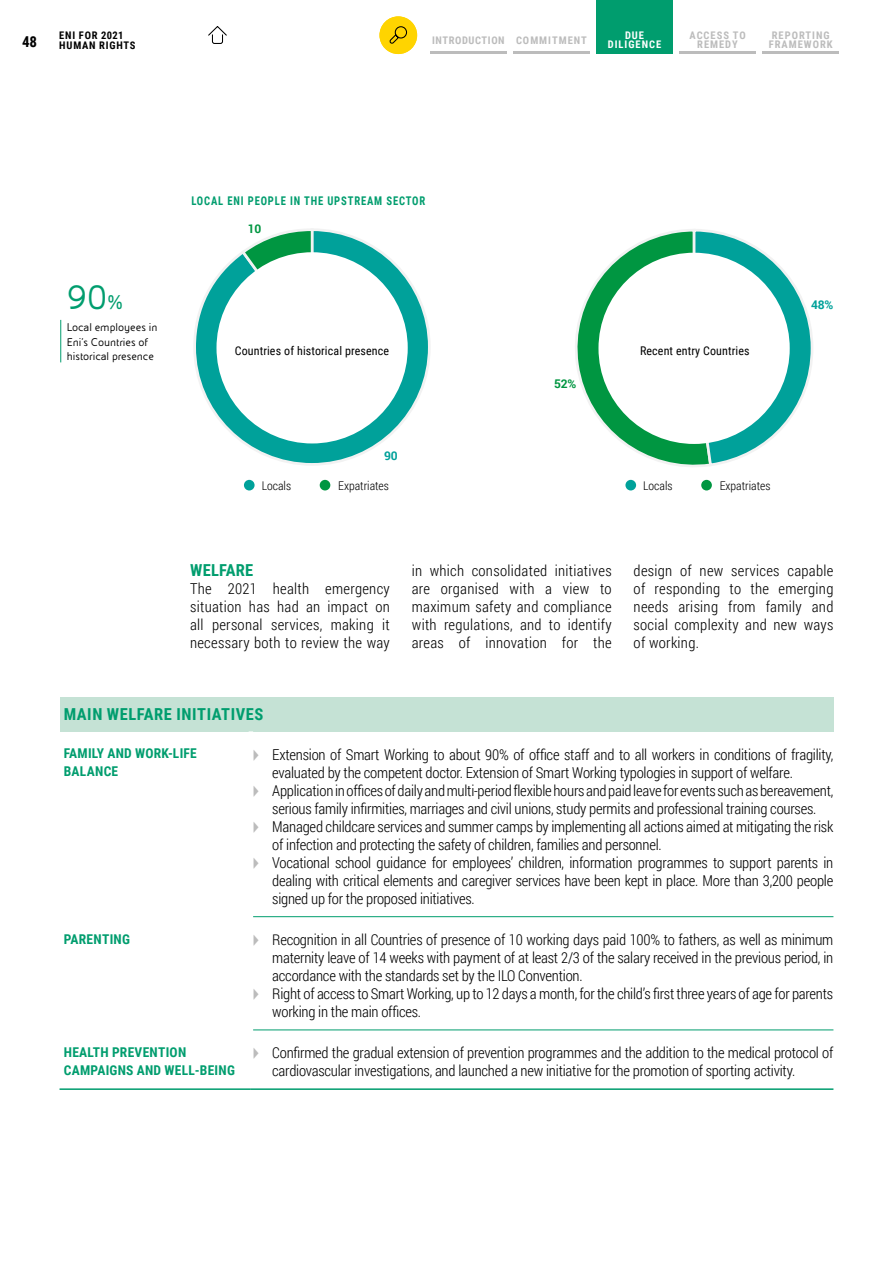
<style>
.page{position:relative;width:893px;height:1263px;background:#fff}
.page>*{position:absolute;margin:0;border:0;box-sizing:border-box;transform-origin:0 0}
.t1{font:36px "Eni Exp";color:#009d6e}
.t2{font:700 16.5px "Roboto Condensed";letter-spacing:.035em;color:#009d6e}
.t3{font:700 16.5px "Roboto Condensed";letter-spacing:.015em;color:#009d6e}
.t4{font:300 15px/18px "Roboto Condensed";letter-spacing:-.015em;color:#000;text-align:justify}
.t5{font:700 15px "Roboto Condensed";color:#000}
.t6{font:700 13.5px/18px "Roboto Condensed";letter-spacing:.02em;color:#009d6e}
.t7{font:12px/14.4px "Eni Exp";color:#000}
.t8{font:12px "Roboto Condensed";letter-spacing:.01em;color:#000}
.t9{font:300 12px "Roboto Condensed";color:#000}
.t10{font:700 12px "Roboto Condensed";letter-spacing:.08em;color:#009d6e;scale:.88 1}
.t11{font:700 12px "Roboto";color:#00a19a}
.t12{font:700 12px "Roboto";color:#009641}
.t13{font:700 10.5px/9px "Roboto Condensed";letter-spacing:.095em;color:#bcbcbc;text-align:center}
.t14{font:700 10.5px "Roboto Condensed";letter-spacing:.075em;color:#000}
.t15{font:700 10.5px "Roboto Condensed";letter-spacing:.055em;color:#bcbcbc}
.t16{font:700 10.5px/9px "Roboto Condensed";letter-spacing:.095em;color:#fff;text-align:center}
.s1{font-size:21px}
.s2{color:#bcbcbc}
</style>
<div class="page">
<hr style="left:60px;top:320px;width:1px;height:42px;background:#009d6e">
<div style="left:244px;top:480px;width:11px;height:10px;background:#00a19a;border-radius:50%"></div>
<div style="left:320px;top:480px;width:10px;height:10px;background:#009641;border-radius:50%"></div>
<div style="left:625px;top:480px;width:11px;height:10px;background:#00a19a;border-radius:50%"></div>
<div style="left:701px;top:480px;width:11px;height:10px;background:#009641;border-radius:50%"></div>
<svg style="left:575px;top:229px;width:238px;height:238px"></svg>
<div style="left:598px;top:253px;width:192px;height:191px;background:#fff;border-radius:50%"></div>
<svg style="left:194px;top:229px;width:236px;height:236px"></svg>
<svg style="left:239px;top:228px;width:77px;height:57px"></svg>
<div style="left:216px;top:252px;width:192px;height:191px;background:#fff;border-radius:50%"></div>
<div style="left:60px;top:697px;width:773px;height:34px;background:#c5e2d5"></div>
<hr style="left:253px;top:916px;width:580px;height:1px;background:#009d6e">
<hr style="left:253px;top:1029px;width:580px;height:1px;background:#009d6e">
<hr style="left:60px;top:1088px;width:191px;height:2px;background:#009d6e">
<hr style="left:251px;top:1088px;width:582px;height:2px;background:#009d6e">
<div style="left:596px;top:0;width:77px;height:53px;background:#009d6e"></div>
<hr style="left:430px;top:51px;width:77px;height:3px;background:#bcbcbc">
<hr style="left:596px;top:51px;width:77px;height:3px;background:#009d6e">
<hr style="left:513px;top:51px;width:77px;height:3px;background:#bcbcbc">
<hr style="left:679px;top:51px;width:77px;height:3px;background:#bcbcbc">
<hr style="left:762px;top:51px;width:77px;height:3px;background:#bcbcbc">
<div style="left:379px;top:16px;width:38px;height:38px;background:#ffd400;border-radius:50%"></div>
<svg style="left:389px;top:26px;width:19px;height:18px"></svg>
<svg style="left:208px;top:26px;width:19px;height:18px"></svg>
<p class="t14" style="left:59px;top:27px;width:66px">ENI FOR 2021</p>
<p class="t5" style="left:22px;top:31px;width:17px">48</p>
<p class="t14" style="left:59px;top:38px;width:78px">HUMAN RIGHTS</p>
<p class="t13" style="left:516px;top:35px;width:73px">COMMITMENT</p>
<p class="t13" style="left:689px;top:30px;width:58px">ACCESS TO<br>REMEDY</p>
<p class="t13" style="left:769px;top:30px;width:66px;text-align:left">REPORTING<br>FRAMEWORK</p>
<p class="t15" style="left:432px;top:32px;width:74px">INTRODUCTION</p>
<p class="t16" style="left:608px;top:30px;width:55px">DUE<br>DILIGENCE</p>
<h1 class="t1" style="left:67px;top:280px;width:58px">90<span class="s1">%</span></h1>
<p class="t7" style="left:67px;top:321px;width:92px">Local employees in<br>Eni’s Countries of historical presence</p>
<p class="t10" style="left:191px;top:192px;width:267px">LOCAL ENI PEOPLE IN THE UPSTREAM SECTOR</p>
<p class="t12" style="left:248px;top:220px;width:15px">10</p>
<p class="t8" style="left:235px;top:342px;width:156px">Countries of historical presence</p>
<p class="t8" style="left:640px;top:342px;width:111px">Recent entry Countries</p>
<p class="t11" style="left:384px;top:447px;width:15px">90</p>
<p class="t12" style="left:554px;top:375px;width:24px">52%</p>
<p class="t9" style="left:262px;top:478px;width:31px">Locals</p>
<p class="t9" style="left:338px;top:478px;width:52px">Expatriates</p>
<p class="t9" style="left:643px;top:478px;width:31px">Locals</p>
<p class="t9" style="left:720px;top:478px;width:52px">Expatriates</p>
<p class="t11" style="left:811px;top:296px;width:24px">48%</p>
<p class="t3" style="left:190px;top:559px;width:65px">WELFARE</p>
<p class="t4" style="left:190px;top:579px;width:201px">The 2021 health emergency situation has had an impact on all personal services, making it necessary both to review the way</p>
<p class="t4" style="left:412px;top:561px;width:201px">in which consolidated initiatives are organised with a view to maximum safety and compliance with regulations, and to identify areas of innovation for the</p>
<p class="t4" style="left:634px;top:561px;width:201px">design of new services capable of responding to the emerging needs arising from family and social complexity and new ways of working.</p>
<p class="t2" style="left:64px;top:703px;width:201px">MAIN WELFARE INITIATIVES</p>
<p class="t6" style="left:64px;top:744px;width:135px">FAMILY AND WORK-LIFE<br>BALANCE</p>
<p class="t4" style="left:272px;top:745px;width:563px;text-indent:-19px"><span class="s2">◆</span> Extension of Smart Working to about 90% of office staff and to all workers in conditions of fragility, evaluated by the competent doctor. Extension of Smart Working typologies in support of welfare.</p>
<p class="t4" style="left:253px;top:781px;width:582px;text-align:center"><span class="s2">◆</span> Application in offices of daily and multi-period flexible hours and paid leave for events such as bereavement, serious family infirmities, marriages and civil unions, study permits and professional training courses.</p>
<p class="t4" style="left:272px;top:817px;width:563px;text-indent:-19px"><span class="s2">◆</span> Managed childcare services and summer camps by implementing all actions aimed at mitigating the risk of infection and protecting the safety of children, families and personnel.</p>
<p class="t4" style="left:272px;top:853px;width:563px;text-indent:-19px"><span class="s2">◆</span> Vocational school guidance for employees’ children, information programmes to support parents in dealing with critical elements and caregiver services have been kept in place. More than 3,200 people signed up for the proposed initiatives.</p>
<p class="t6" style="left:64px;top:929px;width:68px">PARENTING</p>
<p class="t4" style="left:272px;top:930px;width:563px;text-indent:-19px"><span class="s2">◆</span> Recognition in all Countries of presence of 10 working days paid 100% to fathers, as well as minimum maternity leave of 14 weeks with payment of at least 2/3 of the salary received in the previous period, in accordance with the standards set by the ILO Convention.</p>
<p class="t4" style="left:272px;top:984px;width:562px;text-indent:-19px"><span class="s2">◆</span> Right of access to Smart Working, up to 12 days a month, for the child’s first three years of age for parents working in the main offices.</p>
<p class="t6" style="left:64px;top:1042px;width:173px">HEALTH PREVENTION<br>CAMPAIGNS AND WELL-BEING</p>
<p class="t4" style="left:272px;top:1043px;width:563px;text-indent:-19px"><span class="s2">◆</span> Confirmed the gradual extension of prevention programmes and the addition to the medical protocol of cardiovascular investigations, and launched a new initiative for the promotion of sporting activity.</p>
</div>
